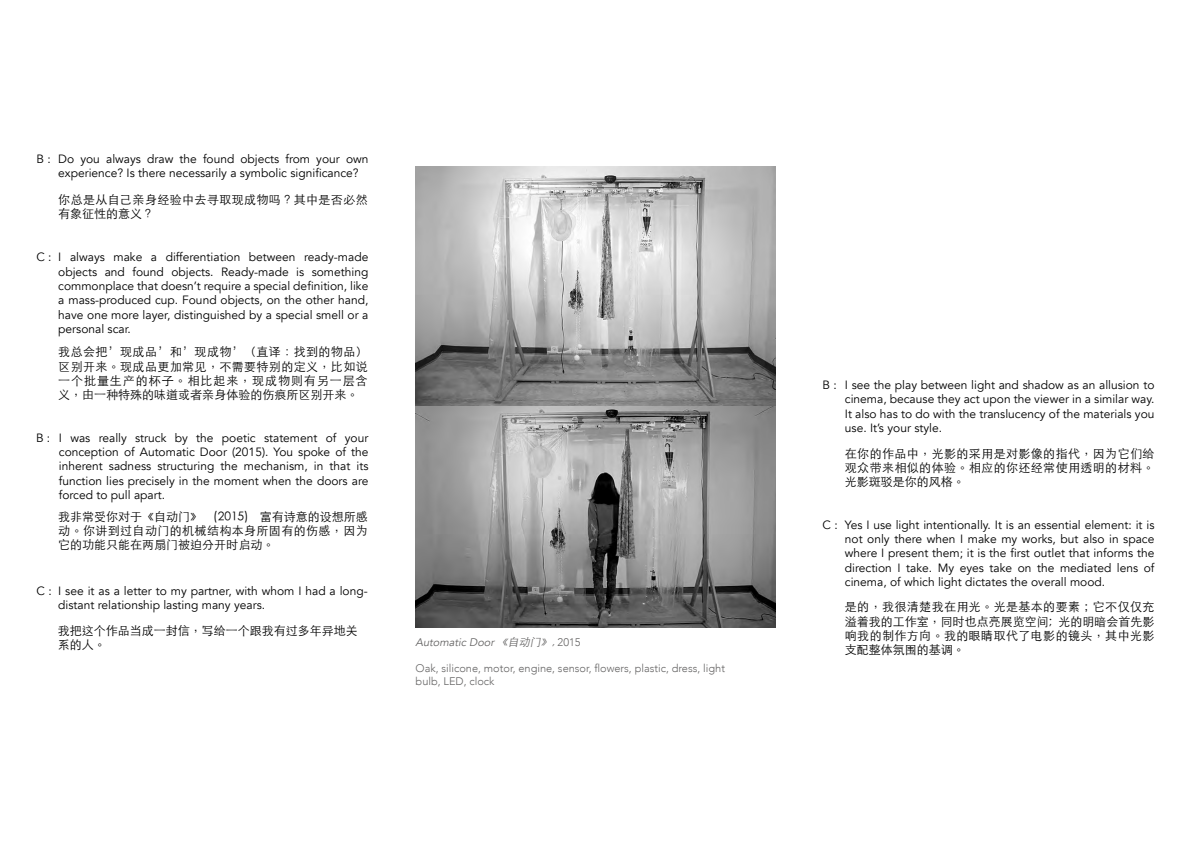
<style>
.page{position:relative;width:1191px;height:842px;background:#fff}
.page>*{position:absolute;margin:0;border:0;box-sizing:border-box;transform-origin:0 0}
.t1{font:12px/14.4px "Avenir";color:#000;text-align:justify}
.t2{font:300 12px/14.4px "ST Heiti TC";letter-spacing:.03em;color:#000;text-align:justify}
.t3{font:300 12px/14.4px "ST Heiti TC";color:#000}
.t4{font:300 11px/13.2px "Avenir";color:#646363}
.t5{font:italic 11px "Avenir";color:#646363}
.s1{font-family:"ST Heiti TC";font-weight:300}
.s2{font-weight:300;font-style:normal}
</style>
<div class="page">
<img style="left:415px;top:167px;width:360px;height:460px">
<p class="t1" style="left:37px;top:152px;width:16px">B :</p>
<p class="t1" style="left:37px;top:250px;width:17px">C :</p>
<p class="t1" style="left:58px;top:152px;width:312px">Do you always draw the found objects from your own experience? Is there necessarily a symbolic significance?</p>
<p class="t2" style="left:58px;top:191px;width:311px">你总是从自己亲身经验中去寻取现成物吗？其中是否必然有象征性的意义？</p>
<p class="t1" style="left:58px;top:250px;width:312px">I always make a differentiation between ready-made objects and found objects. Ready-made is something commonplace that doesn’t require a special definition, like a mass-produced cup. Found objects, on the other hand, have one more layer, distinguished by a special smell or a personal scar.</p>
<p class="t2" style="left:58px;top:343px;width:311px">我总会把’现成品’和’现成物’（直译：找到的物品）区别开来。现成品更加常见，不需要特别的定义，比如说一个批量生产的杯子。相比起来，现成物则有另一层含义，由一种特殊的味道或者亲身体验的伤痕所区别开来。</p>
<p class="t1" style="left:59px;top:430px;width:311px">I was really struck by the poetic statement of your conception of Automatic Door (2015). You spoke of the inherent sadness structuring the mechanism, in that its function lies precisely in the moment when the doors are forced to pull apart.</p>
<p class="t2" style="left:58px;top:508px;width:311px">我非常受你对于《自动门》 (2015) 富有诗意的设想所感动。你讲到过自动门的机械结构本身所固有的伤感，因为它的功能只能在两扇门被迫分开时启动。</p>
<p class="t1" style="left:58px;top:584px;width:311px">I see it as a letter to my partner, with whom I had a long&shy;distant relationship lasting many years.</p>
<p class="t3" style="left:58px;top:622px;width:301px">我把这个作品当成一封信，写给一个跟我有过多年异地关系的人。</p>
<p class="t5" style="left:415px;top:635px;width:166px">Automatic Door<span class="s1">《自动门》,</span> <span class="s2">2 0 1 5</span></p>
<p class="t4" style="left:415px;top:662px;width:311px">Oak, silicone, motor, engine, sensor, flowers, plastic, dress, light bulb, LED, clock</p>
<p class="t1" style="left:36px;top:430px;width:16px">B :</p>
<p class="t1" style="left:37px;top:584px;width:17px">C :</p>
<p class="t1" style="left:845px;top:378px;width:311px">I see the play between light and shadow as an allusion to cinema, because they act upon the viewer in a similar way.<br>It also has to do with the translucency of the materials you use. It’s your style.</p>
<p class="t2" style="left:845px;top:445px;width:311px">在你的作品中，光影的采用是对影像的指代，因为它们给观众带来相似的体验。相应的你还经常使用透明的材料。光影斑驳是你的风格。</p>
<p class="t1" style="left:845px;top:517px;width:311px">Yes I use light intentionally. It is an essential element: it is not only there when I make my works, but also in space where I present them; it is the first outlet that informs the direction I take. My eyes take on the mediated lens of cinema, of which light dictates the overall mood.</p>
<p class="t2" style="left:845px;top:598px;width:311px">是的，我很清楚我在用光。光是基本的要素；它不仅仅充溢着我的工作室，同时也点亮展览空间; 光的明暗会首先影响我的制作方向。我的眼睛取代了电影的镜头，其中光影支配整体氛围的基调。</p>
<p class="t1" style="left:822px;top:378px;width:16px">B :</p>
<p class="t1" style="left:822px;top:517px;width:17px">C :</p>
</div>
